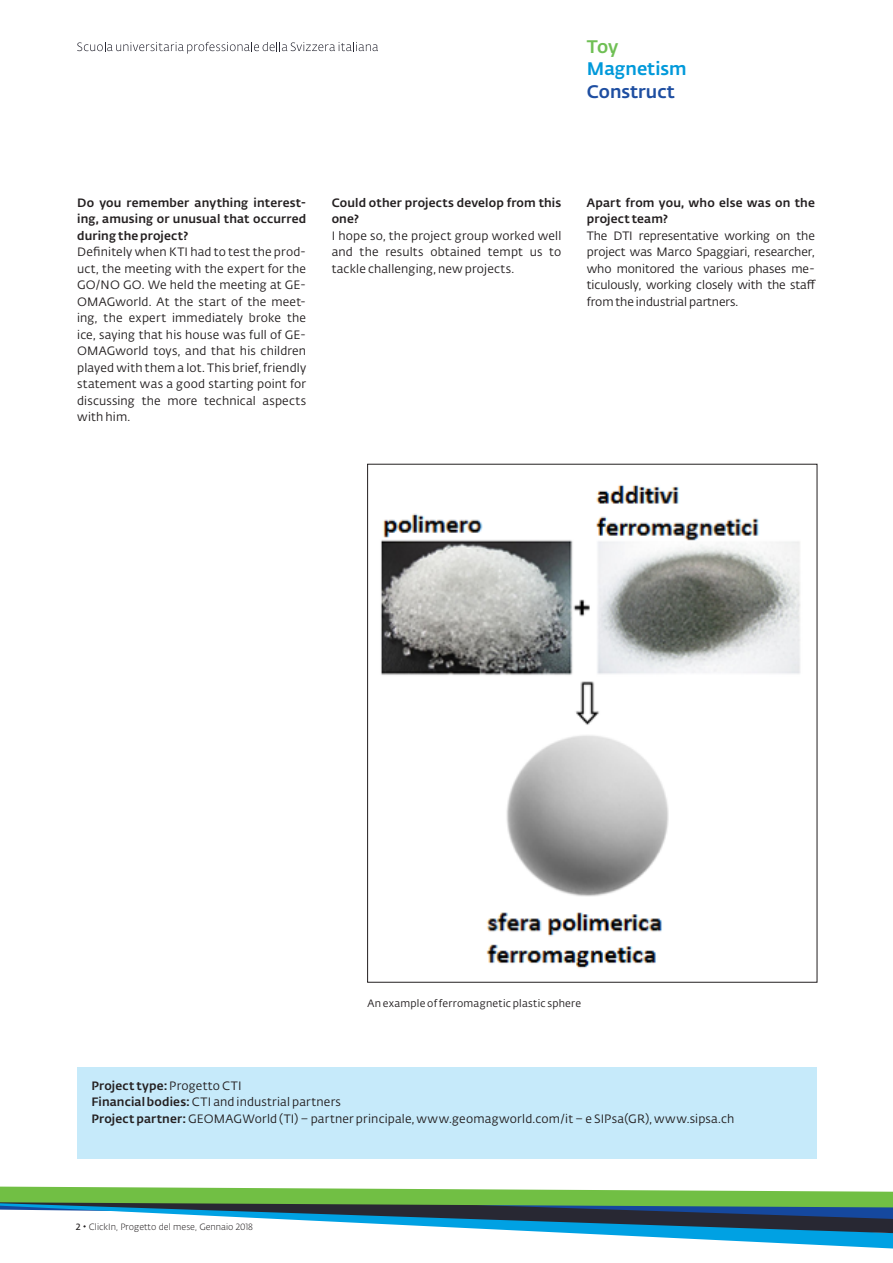
<style>
.page{position:relative;width:893px;height:1263px;background:#fff}
.page>*{position:absolute;margin:0;border:0;box-sizing:border-box;transform-origin:0 0}
.t1{font:500 18px "SUPSI Fedra Sans";color:#0099da}
.t2{font:500 18px "SUPSI Fedra Sans";color:#1e4ea1}
.t3{font:500 18px "SUPSI Fedra Sans";color:#6fbf54}
.t4{font:12px/16.5px "SUPSI Fedra Sans";letter-spacing:.015em;color:#231f20;text-align:justify}
.t5{font:500 12px/16.5px "SUPSI Fedra Sans";letter-spacing:.015em;color:#231f20}
.t6{font:10.5px "SUPSI Fedra Sans";letter-spacing:.02em;color:#231f20}
.t7{font:300 9px "SUPSI Fedra Sans";color:#231f20}
.s1{font-weight:500}
.s2{font-weight:600}
.s3{font-size:7.5px}
</style>
<div class="page">
<svg style="left:77px;top:42px;width:301px;height:12px"></svg>
<div style="left:77px;top:1067px;width:739px;height:91px;background:#c6eafa"></div>
<img style="left:381px;top:485px;width:420px;height:483px">
<svg style="left:570px;top:1233px;width:323px;height:15px"></svg>
<svg style="left:0;top:1186px;width:893px;height:47px"></svg>
<h1 class="t3" style="left:587px;top:33px;width:33px">Toy</h1>
<h1 class="t1" style="left:587px;top:55px;width:101px">Magnetism</h1>
<h1 class="t2" style="left:587px;top:78px;width:89px">Construct</h1>
<p class="t5" style="left:77px;top:194px;width:230px;text-align:justify">Do you remember anything interest&shy;ing, amusing or unusual that occurred during the project?</p>
<p class="t4" style="left:77px;top:244px;width:230px">Definitely when KTI had to test the prod&shy;uct, the meeting with the expert for the GO/NO GO. We held the meeting at GE-OMAGworld. At the start of the meet&shy;ing, the expert immediately broke the ice, saying that his house was full of GE-OMAGworld toys, and that his children played with them a lot. This brief, friendly statement was a good starting point for discussing the more technical aspects with him.</p>
<p class="t5" style="left:332px;top:194px;width:231px">Could other projects develop from this one?</p>
<p class="t4" style="left:332px;top:227px;width:231px">I hope so, the project group worked well and the results obtained tempt us to tackle challenging, new projects.</p>
<p class="t5" style="left:587px;top:194px;width:230px">Apart from you, who else was on the project team?</p>
<p class="t4" style="left:587px;top:227px;width:231px">The DTI representative working on the project was Marco Spaggiari, researcher, who monitored the various phases me&shy;ticulously, working closely with the staff from the industrial partners.</p>
<p class="t6" style="left:367px;top:996px;width:215px">An example of ferromagnetic plastic sphere</p>
<p class="t4" style="left:91px;top:1077px;width:645px;text-align:left"><span class="s1">Project type:</span> Progetto CTI<br><span class="s1">Financial bodies:</span> CTI and industrial partners<br><span class="s1">Project partner:</span> GEOMAGWorld (TI) – partner principale, www.geomagworld.com/it – e SIPsa(GR), www.sipsa.ch</p>
<p class="t7" style="left:76px;top:1221px;width:179px"><span class="s2">2</span> <span class="s3">◆</span> ClickIn, Progetto del mese, Gennaio 2018</p>
</div>
